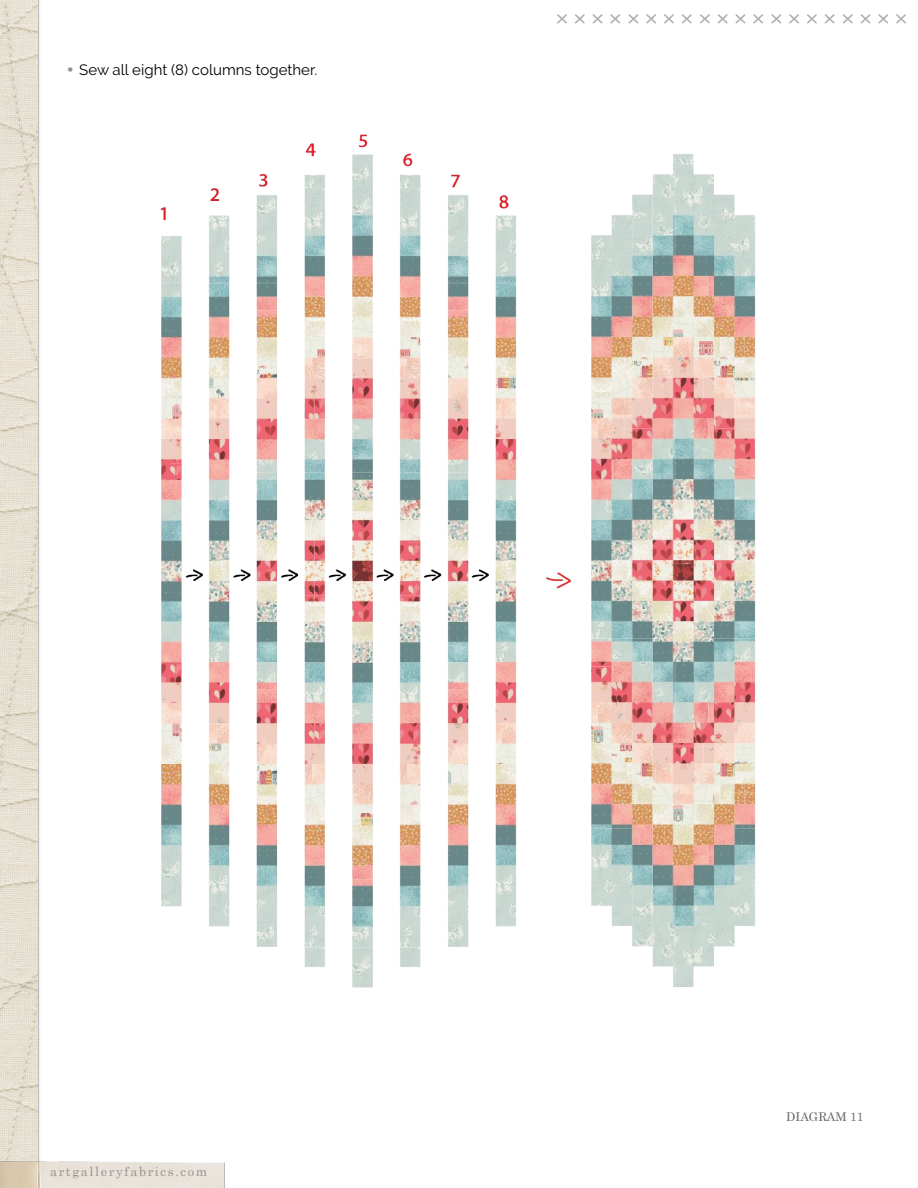
<style>
.page{position:relative;width:918px;height:1188px;background:#fff}
.page>*{position:absolute;margin:0;border:0;box-sizing:border-box;transform-origin:0 0}
.t1{font:15px "Raleway";color:#000}
.t2{font:12.75px "Century Schoolbook";letter-spacing:.125em;color:#939494}
.t3{font:12px "Century Schoolbook";color:#636466}
.s1{font-family:"Century Gothic";color:#939598}
</style>
<div class="page">
<img style="left:0;top:0;width:40px;height:1154px">
<img style="left:0;top:1154px;width:225px;height:34px">
<svg style="left:557px;top:14px;width:349px;height:10px"></svg>
<img style="left:160px;top:134px;width:596px;height:854px">
<p class="t1" style="left:66px;top:61px;width:253px"><span class="s1">•</span> Sew all eight (8) columns together.</p>
<p class="t2" style="left:50px;top:1161px;width:159px">artgalleryfabrics.com</p>
<p class="t3" style="left:786px;top:1107px;width:79px">DIAGRAM 11</p>
</div>
